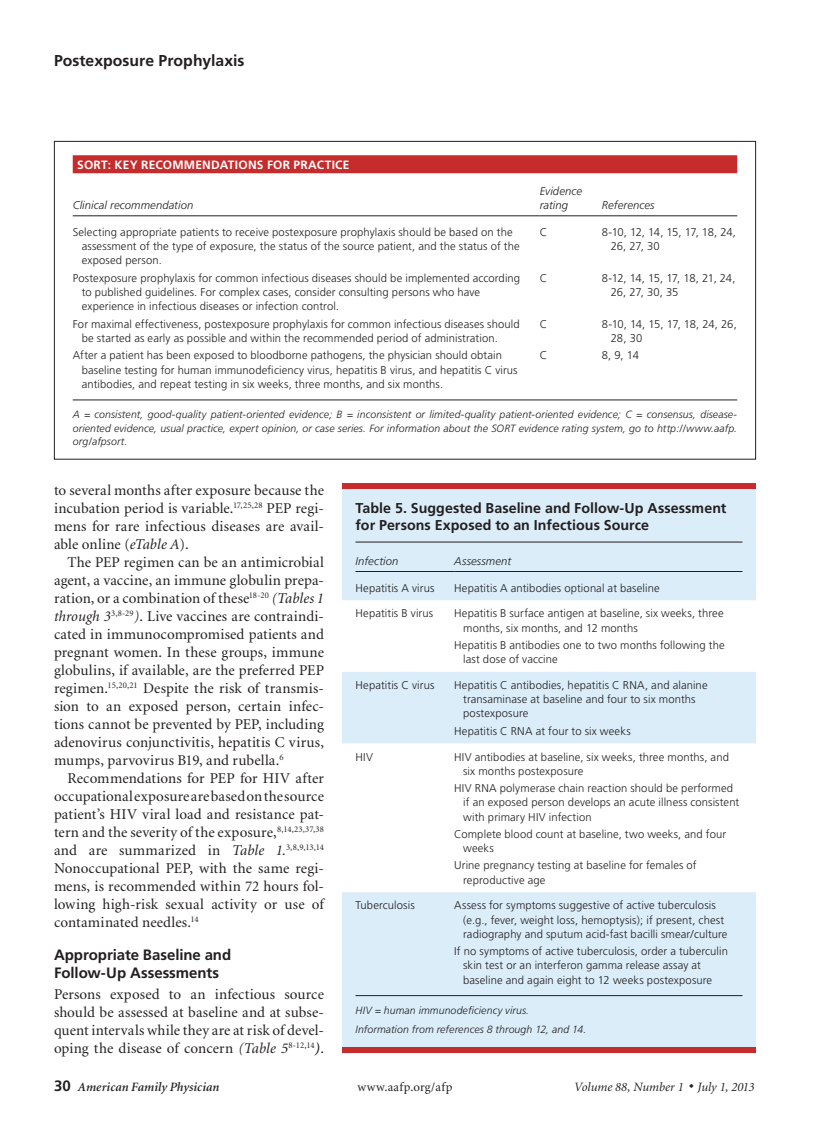
<style>
.page{position:relative;width:837px;height:1134px;background:#fff}
.page>*{position:absolute;margin:0;border:0;box-sizing:border-box;transform-origin:0 0}
.t1{font:700 15.75px "Frutiger";color:#231f20}
.body_text{font:15px/18px "Minion";letter-spacing:.01em;color:#231f20;text-align:justify}
.body_noindent{font:15px/18px "Minion";letter-spacing:.01em;color:#231f20;text-align:justify}
.head1{font:700 15px/18px "Frutiger";letter-spacing:-.005em;color:#231f20}
.table_title{font:700 14.25px/16.5px "Frutiger";letter-spacing:.005em;color:#231f20}
.t2{font:italic 12.75px "Minion";color:#231f20}
.t3{font:italic 600 12.75px "Minion";letter-spacing:.005em;color:#231f20}
.t4{font:12.75px "Minion";letter-spacing:.03em;color:#231f20}
.table_title_SORT{font:700 12px "Frutiger";letter-spacing:.02em;color:#fff}
.table_data{font:300 11.25px/14.2px "Frutiger";letter-spacing:.01em;color:#231f20}
.table_head1{font:italic 300 11.25px/14.2px "Frutiger";letter-spacing:.01em;color:#231f20}
.table_data-2{font:300 11.25px/14.2px "Frutiger";letter-spacing:-.03em;color:#231f20}
.table_data-3{font:300 11.25px/14.2px "Frutiger";letter-spacing:-.035em;color:#231f20}
.table_fig_note{font:italic 300 10.5px/13.5px "Frutiger";letter-spacing:.01em;color:#231f20;text-align:justify}
.table_note_rule{font:italic 300 10.5px "Frutiger";letter-spacing:.01em;color:#231f20}
.s1{font-style:italic}
.s2{font-weight:700;font-style:italic}
.s3{font-family:"Frutiger";font-weight:700;font-style:normal;font-size:15px}
</style>
<div class="page">
<div style="left:73px;top:155px;width:664px;height:18px;background:#c62c2c"></div>
<hr style="left:73px;top:215px;width:467px;height:1px;background:#231f20">
<hr style="left:540px;top:215px;width:62px;height:1px;background:#231f20">
<hr style="left:602px;top:215px;width:135px;height:1px;background:#231f20">
<hr style="left:73px;top:400px;width:664px;height:1px;background:#231f20">
<div style="left:342px;top:483px;width:414px;height:570px;background:#daedf9"></div>
<svg style="left:342px;top:600px;width:414px;height:292px;fill:#fff"></svg>
<div style="left:342px;top:483px;width:414px;height:6px;background:#c62c2c"></div>
<hr style="left:356px;top:542px;width:386px;height:1px;background:#231f20">
<hr style="left:356px;top:571px;width:98px;height:1px;background:#231f20">
<hr style="left:454px;top:571px;width:288px;height:1px;background:#231f20">
<hr style="left:356px;top:995px;width:386px;height:1px;background:#231f20">
<div style="left:342px;top:1047px;width:414px;height:6px;background:#c62c2c"></div>
<h1 class="t1" style="left:54px;top:51px;width:192px">Postexposure Prophylaxis</h1>
<p class="table_title_SORT" style="left:77px;top:158px;width:274px">SORT: KEY RECOMMENDATIONS FOR PRACTICE</p>
<p class="table_head1" style="left:73px;top:199px;width:122px">Clinical recommendation</p>
<p class="table_head1" style="left:540px;top:184px;width:44px">Evidence rating</p>
<p class="table_head1" style="left:602px;top:199px;width:54px">References</p>
<p class="table_data" style="left:82px;top:225px;width:440px;text-indent:-9px">Selecting appropriate patients to receive postexposure prophylaxis should be based on the assessment of the type of exposure, the status of the source patient, and the status of the exposed person.</p>
<p class="table_data" style="left:540px;top:225px;width:9px">C</p>
<p class="table_data-2" style="left:611px;top:225px;width:127px;text-indent:-9px">8-10, 12, 14, 15, 17, 18, 24,<br>26, 27, 30</p>
<p class="table_data" style="left:82px;top:271px;width:440px;text-indent:-9px">Postexposure prophylaxis for common infectious diseases should be implemented according to published guidelines. For complex cases, consider consulting persons who have experience in infectious diseases or infection control.</p>
<p class="table_data" style="left:540px;top:271px;width:9px">C</p>
<p class="table_data-3" style="left:611px;top:271px;width:126px;text-indent:-9px">8-12, 14, 15, 17, 18, 21, 24,<br>26, 27, 30, 35</p>
<p class="table_data" style="left:82px;top:317px;width:439px;text-indent:-9px">For maximal effectiveness, postexposure prophylaxis for common infectious diseases should be started as early as possible and within the recommended period of administration.</p>
<p class="table_data" style="left:540px;top:317px;width:9px">C</p>
<p class="table_data-2" style="left:611px;top:317px;width:127px;text-indent:-9px">8-10, 14, 15, 17, 18, 24, 26,<br>28, 30</p>
<p class="table_data" style="left:82px;top:349px;width:437px;text-indent:-9px">After a patient has been exposed to bloodborne pathogens, the physician should obtain baseline testing for human immunodeficiency virus, hepatitis B virus, and hepatitis C virus antibodies, and repeat testing in six weeks, three months, and six months.</p>
<p class="table_data" style="left:540px;top:349px;width:9px">C</p>
<p class="table_data" style="left:602px;top:349px;width:39px">8, 9, 14</p>
<p class="table_fig_note" style="left:73px;top:408px;width:666px">A = consistent, good-quality patient-oriented evidence; B = inconsistent or limited-quality patient-oriented evidence; C = consensus, disease&shy;oriented evidence, usual practice, expert opinion, or case series. For information about the SORT evidence rating system, go to http://www.aafp. org/afpsort.</p>
<p class="body_noindent" style="left:54px;top:482px;width:272px">to several months after exposure because the incubation period is variable.<sup>17,25,28</sup> PEP regi&shy;mens for rare infectious diseases are avail&shy;able online (<span class="s1">eTable A</span>).</p>
<p class="body_text" style="left:54px;top:554px;width:272px;text-indent:14px">The PEP regimen can be an antimicrobial agent, a vaccine, an immune globulin prepa&shy;ration, or a combination of these<sup>18-20</sup> <span class="s1">(Tables 1 through 3</span><sup>3,8-29</sup><span class="s1">)</span>. Live vaccines are contraindi&shy;cated in immunocompromised patients and pregnant women. In these groups, immune globulins, if available, are the preferred PEP regimen.<sup>15,20,21</sup> Despite the risk of transmis&shy;sion to an exposed person, certain infec&shy;tions cannot be prevented by PEP, including adenovirus conjunctivitis, hepatitis C virus, mumps, parvovirus B19, and rubella.<sup>6</sup></p>
<p class="body_text" style="left:54px;top:770px;width:272px;text-indent:14px">Recommendations for PEP for HIV after occupational exposure are based on the source patient’s HIV viral load and resistance pat&shy;tern and the severity of the exposure,<sup>8,14,23,37,38 </sup>and are summarized in <span class="s1">Table 1.</span><sup>3,8,9,13,14<br></sup>Nonoccupational PEP, with the same regi&shy;mens, is recommended within 72 hours fol&shy;lowing high-risk sexual activity or use of contaminated needles.<sup>14</sup></p>
<p class="head1" style="left:54px;top:946px;width:179px">Appropriate Baseline and<br>Follow-Up Assessments</p>
<p class="body_noindent" style="left:54px;top:986px;width:272px">Persons exposed to an infectious source should be assessed at baseline and at subse&shy;quent intervals while they are at risk of devel&shy;oping the disease of concern <span class="s1">(Table 5</span><sup>8-12,14</sup><span class="s2">)</span>.</p>
<p class="table_title" style="left:356px;top:500px;width:373px">Table 5. Suggested Baseline and Follow-Up Assessment for Persons Exposed to an Infectious Source</p>
<p class="table_head1" style="left:356px;top:554px;width:44px">Infection</p>
<p class="table_head1" style="left:454px;top:554px;width:58px">Assessment</p>
<p class="table_data" style="left:356px;top:581px;width:80px">Hepatitis A virus</p>
<p class="table_data" style="left:454px;top:581px;width:207px">Hepatitis A antibodies optional at baseline</p>
<p class="table_data" style="left:356px;top:607px;width:79px">Hepatitis B virus</p>
<p class="table_data" style="left:463px;top:607px;width:262px;text-indent:-9px">Hepatitis B surface antigen at baseline, six weeks, three months, six months, and 12 months</p>
<p class="table_data" style="left:463px;top:638px;width:263px;text-indent:-9px">Hepatitis B antibodies one to two months following the last dose of vaccine</p>
<p class="table_data" style="left:356px;top:678px;width:80px">Hepatitis C virus</p>
<p class="table_data" style="left:463px;top:678px;width:246px;text-indent:-9px">Hepatitis C antibodies, hepatitis C RNA, and alanine transaminase at baseline and four to six months postexposure</p>
<p class="table_data" style="left:454px;top:724px;width:178px">Hepatitis C RNA at four to six weeks</p>
<p class="table_data" style="left:356px;top:750px;width:19px">HIV</p>
<p class="table_data" style="left:463px;top:750px;width:267px;text-indent:-9px">HIV antibodies at baseline, six weeks, three months, and six months postexposure</p>
<p class="table_data" style="left:463px;top:781px;width:278px;text-indent:-9px">HIV RNA polymerase chain reaction should be performed if an exposed person develops an acute illness consistent with primary HIV infection</p>
<p class="table_data" style="left:463px;top:827px;width:264px;text-indent:-9px">Complete blood count at baseline, two weeks, and four weeks</p>
<p class="table_data" style="left:463px;top:858px;width:235px;text-indent:-9px">Urine pregnancy testing at baseline for females of reproductive age</p>
<p class="table_data" style="left:356px;top:899px;width:61px">Tuberculosis</p>
<p class="table_data" style="left:463px;top:899px;width:266px;text-indent:-9px">Assess for symptoms suggestive of active tuberculosis (e.g., fever, weight loss, hemoptysis); if present, chest radiography and sputum acid-fast bacilli smear/culture</p>
<p class="table_data" style="left:463px;top:944px;width:266px;text-indent:-9px">If no symptoms of active tuberculosis, order a tuberculin skin test or an interferon gamma release assay at baseline and again eight to 12 weeks postexposure</p>
<p class="table_fig_note" style="left:356px;top:1004px;width:175px">HIV = human immunodeficiency virus.</p>
<p class="table_note_rule" style="left:356px;top:1024px;width:232px">Information from references 8 through 12, and 14.</p>
<p class="t3" style="left:54px;top:1080px;width:167px"><span class="s3">30</span> American Family Physician</p>
<p class="t4" style="left:357px;top:1080px;width:97px">www.aafp.org/afp</p>
<p class="t2" style="left:574px;top:1080px;width:182px">Volume 88, Number 1 ◆ July 1, 2013</p>
</div>
